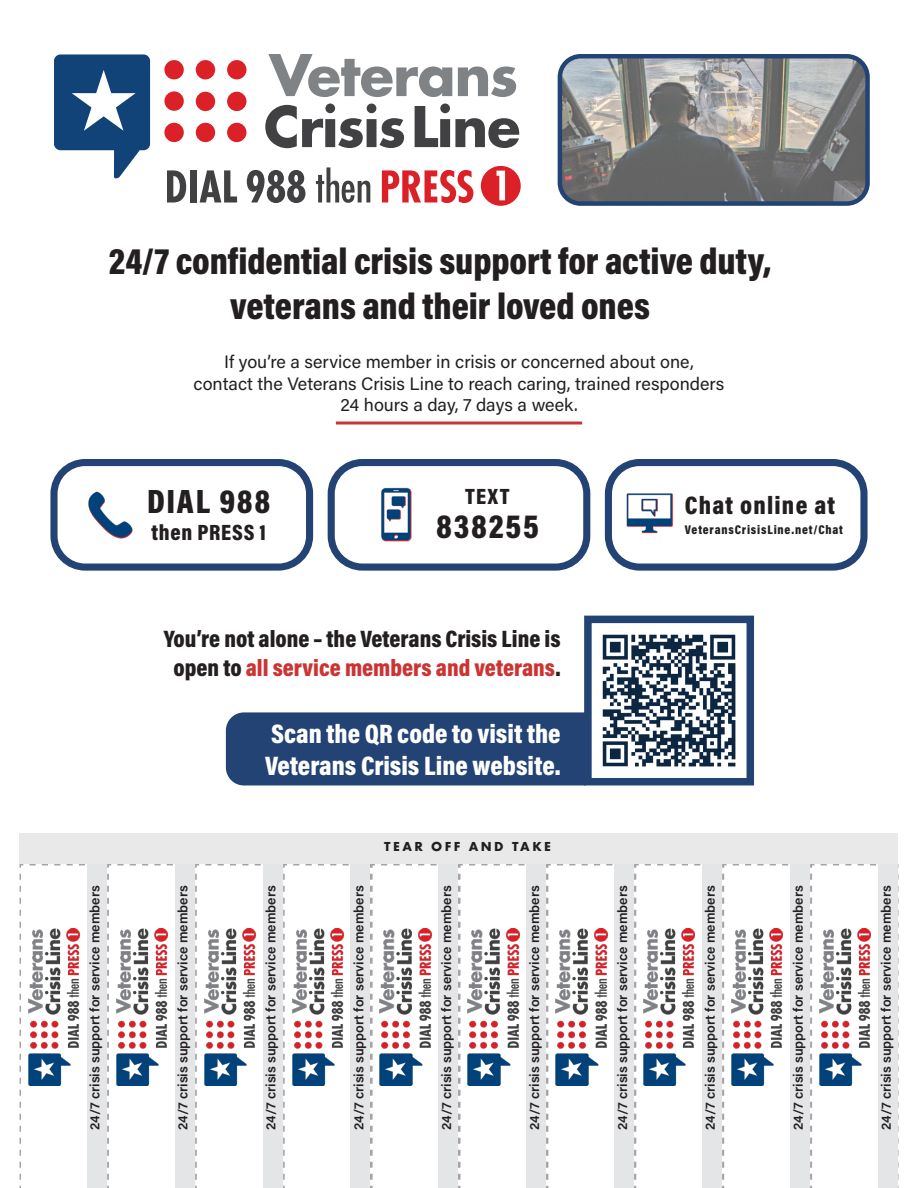
<style>
.page{position:relative;width:918px;height:1188px;background:#fff}
.page>*{position:absolute;margin:0;border:0;box-sizing:border-box;transform-origin:0 0}
.t1{font:900 37.5px/45px "Acumin Pro Cond";letter-spacing:-.005em;color:#231f20;text-align:center}
.t2{font:900 34.05px "Acumin Pro Cond";letter-spacing:.05em;color:#231f20}
.t3{font:900 27px/32.4px "Acumin Pro Cond";color:#fff}
.t4{font:900 25.5px "Acumin Pro Cond";letter-spacing:.05em;color:#231f20}
.t5{font:900 24px/28.8px "Acumin Pro Cond";color:#231f20;text-align:center}
.t6{font:900 22.35px "Acumin Pro Cond";letter-spacing:.035em;color:#231f20}
.t7{font:18px/21.6px "Acumin Pro";color:#231f20;text-align:center}
.t8{font:600 13.5px "Acumin Pro";color:#231f20}
.t9{font:900 12.75px "Acumin Pro Cond";letter-spacing:.065em;color:#231f20}
.t10{font:700 12px "Futura";letter-spacing:.2em;color:#231f20}
.s1{color:#cc3434}
</style>
<div class="page">
<div style="left:164px;top:60px;width:20px;height:19px;background:#dc2028;border-radius:50%"></div>
<div style="left:164px;top:91px;width:20px;height:20px;background:#dc2028;border-radius:50%"></div>
<div style="left:164px;top:123px;width:20px;height:19px;background:#dc2028;border-radius:50%"></div>
<div style="left:196px;top:60px;width:19px;height:19px;background:#dc2028;border-radius:50%"></div>
<div style="left:227px;top:60px;width:19px;height:19px;background:#dc2028;border-radius:50%"></div>
<div style="left:196px;top:92px;width:19px;height:19px;background:#dc2028;border-radius:50%"></div>
<div style="left:227px;top:92px;width:19px;height:19px;background:#dc2028;border-radius:50%"></div>
<div style="left:196px;top:123px;width:19px;height:19px;background:#dc2028;border-radius:50%"></div>
<div style="left:227px;top:123px;width:19px;height:19px;background:#dc2028;border-radius:50%"></div>
<svg style="left:54px;top:54px;width:96px;height:125px"></svg>
<svg style="left:265px;top:104px;width:139px;height:44px"></svg>
<svg style="left:415px;top:104px;width:104px;height:44px"></svg>
<svg style="left:268px;top:54px;width:184px;height:43px"></svg>
<svg style="left:458px;top:67px;width:58px;height:30px"></svg>
<svg style="left:481px;top:166px;width:40px;height:40px"></svg>
<svg style="left:167px;top:170px;width:19px;height:33px"></svg>
<div style="left:191px;top:170px;width:6px;height:33px;background:#414042"></div>
<svg style="left:200px;top:170px;width:37px;height:33px"></svg>
<svg style="left:247px;top:170px;width:58px;height:33px"></svg>
<svg style="left:316px;top:167px;width:54px;height:36px"></svg>
<svg style="left:382px;top:170px;width:91px;height:33px"></svg>
<hr style="left:336px;top:422px;width:246px;height:2px;background:#ca3434">
<img style="left:88px;top:491px;width:45px;height:48px">
<div style="left:50px;top:459px;width:263px;height:112px;border:7px solid #234374;border-radius:31px"></div>
<img style="left:381px;top:487px;width:31px;height:55px">
<div style="left:328px;top:459px;width:262px;height:112px;border:7px solid #234374;border-radius:31px"></div>
<img style="left:626px;top:493px;width:47px;height:41px">
<div style="left:605px;top:459px;width:263px;height:112px;border:7px solid #234374;border-radius:31px"></div>
<svg style="left:19px;top:863px;width:880px;height:325px"></svg>
<div style="left:878px;top:865px;width:20px;height:323px;background:#e4e5e7"></div>
<img style="left:819px;top:929px;width:52px;height:157px">
<img style="left:602px;top:634px;width:134px;height:133px">
<div style="left:226px;top:712px;width:358px;height:73px;background:#234374"></div>
<div style="left:584px;top:616px;width:170px;height:169px;border:8px solid #234374"></div>
<img style="left:563px;top:59px;width:302px;height:142px">
<div style="left:558px;top:54px;width:312px;height:152px;border:4px solid #234374;border-radius:21px"></div>
<div style="left:20px;top:834px;width:878px;height:30px;background:#e9e9e9"></div>
<p class="t1" style="left:109px;top:237px;width:664px">24/7 confidential crisis support for active duty, veterans and their loved ones</p>
<p class="t7" style="left:194px;top:350px;width:532px">If you’re a service member in crisis or concerned about one, contact the Veterans Crisis Line to reach caring, trained responders<br>24 hours a day, 7 days a week.</p>
<p class="t2" style="left:147px;top:479px;width:125px">DIAL 988</p>
<p class="t6" style="left:152px;top:517px;width:116px">then PRESS 1</p>
<p class="t6" style="left:465px;top:482px;width:46px">TEXT</p>
<p class="t2" style="left:436px;top:504px;width:104px">838255</p>
<p class="t5" style="left:164px;top:624px;width:398px">You’re not alone – the Veterans Crisis Line is open to <span class="s1">all service members and veterans</span>.</p>
<p class="t3" style="left:265px;top:716px;width:297px">Scan the QR code to visit the<br>Veterans Crisis Line website.</p>
<p class="t10" style="left:384px;top:838px;width:168px">TEAR OFF AND TAKE</p>
<p class="t4" style="left:685px;top:489px;width:152px">Chat online at</p>
<p class="t9" style="left:685px;top:521px;width:160px">VeteransCrisisLine.net/Chat</p>
<p class="t8" style="left:85px;top:1130px;width:246px;rotate:-90deg">24/7 crisis support for service members</p>
<p class="t8" style="left:173px;top:1130px;width:246px;rotate:-90deg">24/7 crisis support for service members</p>
<p class="t8" style="left:261px;top:1130px;width:246px;rotate:-90deg">24/7 crisis support for service members</p>
<p class="t8" style="left:349px;top:1130px;width:246px;rotate:-90deg">24/7 crisis support for service members</p>
<p class="t8" style="left:437px;top:1130px;width:246px;rotate:-90deg">24/7 crisis support for service members</p>
<p class="t8" style="left:525px;top:1130px;width:246px;rotate:-90deg">24/7 crisis support for service members</p>
<p class="t8" style="left:613px;top:1130px;width:246px;rotate:-90deg">24/7 crisis support for service members</p>
<p class="t8" style="left:701px;top:1130px;width:246px;rotate:-90deg">24/7 crisis support for service members</p>
<p class="t8" style="left:789px;top:1130px;width:246px;rotate:-90deg">24/7 crisis support for service members</p>
<p class="t8" style="left:877px;top:1130px;width:246px;rotate:-90deg">24/7 crisis support for service members</p>
</div>
